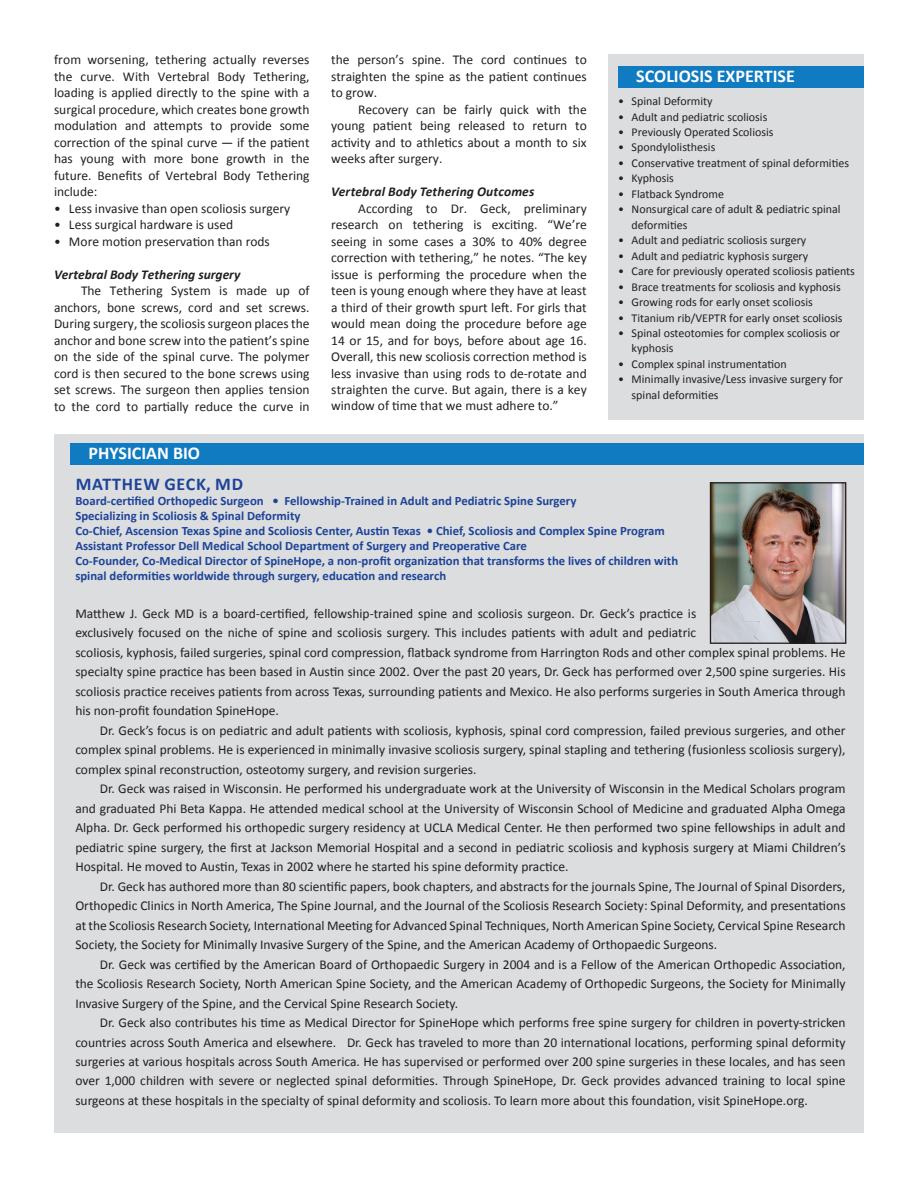
<style>
.page{position:relative;width:918px;height:1188px;background:#fff}
.page>*{position:absolute;margin:0;border:0;box-sizing:border-box;transform-origin:0 0}
.t1{font:700 18px "Calibri";color:#fff}
.t2{font:700 18px "Calibri";letter-spacing:.04em;color:#1e4499}
.t3{font:13.5px/16.5px "Calibri";color:#231f20;text-align:justify}
.t4{font:italic 700 13.5px "Calibri";color:#231f20}
.t5{font:700 12.75px/15px "Calibri";color:#1e4499}
.t6{font:12px/15.5px "Calibri";color:#231f20}
</style>
<div class="page">
<div style="left:608px;top:54px;width:256px;height:365px;background:#dcdddf"></div>
<div style="left:618px;top:66px;width:245px;height:22px;background:#107bc1"></div>
<div style="left:54px;top:434px;width:810px;height:698px;background:#dcdddf"></div>
<div style="left:71px;top:443px;width:793px;height:21px;background:#107bc1"></div>
<img style="left:712px;top:484px;width:132px;height:158px">
<div style="left:710px;top:482px;width:136px;height:162px;border:1px solid #231f20"></div>
<p class="t3" style="left:54px;top:51px;width:257px">from worsening, tethering actually reverses the curve. With Vertebral Body Tethering, loading is applied directly to the spine with a surgical procedure, which creates bone growth modulation and attempts to provide some correction of the spinal curve — if the patient has young with more bone growth in the future. Benefits of Vertebral Body Tethering include:</p>
<p class="t3" style="left:54px;top:199px;width:238px">• Less invasive than open scoliosis surgery</p>
<p class="t3" style="left:54px;top:216px;width:181px">• Less surgical hardware is used</p>
<p class="t3" style="left:54px;top:232px;width:217px">• More motion preservation than rods</p>
<p class="t4" style="left:54px;top:266px;width:188px">Vertebral Body Tethering surgery</p>
<p class="t3" style="left:54px;top:282px;width:257px;text-indent:27px">The Tethering System is made up of anchors, bone screws, cord and set screws.<br>During surgery, the scoliosis surgeon places the anchor and bone screw into the patient’s spine on the side of the spinal curve. The polymer cord is then secured to the bone screws using set screws. The surgeon then applies tension to the cord to partially reduce the curve in</p>
<h1 class="t1" style="left:89px;top:442px;width:113px">PHYSICIAN BIO</h1>
<p class="t3" style="left:331px;top:51px;width:257px">the person’s spine. The cord continues to straighten the spine as the patient continues to grow.</p>
<p class="t3" style="left:331px;top:100px;width:257px;text-indent:27px">Recovery can be fairly quick with the young patient being released to return to activity and to athletics about a month to six weeks after surgery.</p>
<p class="t4" style="left:331px;top:183px;width:205px">Vertebral Body Tethering Outcomes</p>
<p class="t3" style="left:331px;top:199px;width:257px;text-indent:27px">According to Dr. Geck, preliminary research on tethering is exciting. “We’re seeing in some cases a 30% to 40% degree correction with tethering,” he notes. “The key issue is performing the procedure when the teen is young enough where they have at least a third of their growth spurt left. For girls that would mean doing the procedure before age 14 or 15, and for boys, before about age 16.<br>Overall, this new scoliosis correction method is less invasive than using rods to de-rotate and straighten the curve. But again, there is a key window of time that we must adhere to.”</p>
<h1 class="t1" style="left:636px;top:65px;width:160px">SCOLIOSIS EXPERTISE</h1>
<p class="t6" style="left:618px;top:93px;width:96px">• Spinal Deformity</p>
<p class="t6" style="left:618px;top:108px;width:151px">• Adult and pediatric scoliosis</p>
<p class="t6" style="left:618px;top:124px;width:157px">• Previously Operated Scoliosis</p>
<p class="t6" style="left:618px;top:139px;width:99px">• Spondylolisthesis</p>
<p class="t6" style="left:618px;top:155px;width:232px">• Conservative treatment of spinal deformities</p>
<p class="t6" style="left:618px;top:170px;width:57px">• Kyphosis</p>
<p class="t6" style="left:618px;top:186px;width:108px">• Flatback Syndrome</p>
<p class="t6" style="left:632px;top:201px;width:211px;text-indent:-14px">• Nonsurgical care of adult &amp; pediatric spinal deformities</p>
<p class="t6" style="left:618px;top:232px;width:190px">• Adult and pediatric scoliosis surgery</p>
<p class="t6" style="left:618px;top:247px;width:192px">• Adult and pediatric kyphosis surgery</p>
<p class="t6" style="left:618px;top:263px;width:238px">• Care for previously operated scoliosis patients</p>
<p class="t6" style="left:618px;top:278px;width:224px">• Brace treatments for scoliosis and kyphosis</p>
<p class="t6" style="left:618px;top:294px;width:196px">• Growing rods for early onset scoliosis</p>
<p class="t6" style="left:618px;top:309px;width:226px">• Titanium rib/VEPTR for early onset scoliosis</p>
<p class="t6" style="left:632px;top:325px;width:210px;text-indent:-14px">• Spinal osteotomies for complex scoliosis or kyphosis</p>
<p class="t6" style="left:618px;top:356px;width:170px">• Complex spinal instrumentation</p>
<p class="t6" style="left:632px;top:371px;width:213px;text-indent:-14px">• Minimally invasive/Less invasive surgery for spinal deformities</p>
<h1 class="t2" style="left:76px;top:473px;width:169px">Matthew Geck, MD</h1>
<p class="t5" style="left:75px;top:493px;width:604px">Board-certified Orthopedic Surgeon • Fellowship-Trained in Adult and Pediatric Spine Surgery<br>Specializing in Scoliosis &amp; Spinal Deformity<br>Co-Chief, Ascension Texas Spine and Scoliosis Center, Austin Texas • Chief, Scoliosis and Complex Spine Program Assistant Professor Dell Medical School Department of Surgery and Preoperative Care<br>Co-Founder, Co-Medical Director of SpineHope, a non-profit organization that transforms the lives of children with spinal deformities worldwide through surgery, education and research</p>
<p class="t3" style="left:75px;top:603px;width:772px;line-height:19.5px;text-align:left">Matthew J. Geck MD is a board-certified, fellowship-trained spine and scoliosis surgeon. Dr. Geck’s practice is<br>exclusively focused on the niche of spine and scoliosis surgery. This includes patients with adult and pediatric<br>scoliosis, kyphosis, failed surgeries, spinal cord compression, flatback syndrome from Harrington Rods and other complex spinal problems. He specialty spine practice has been based in Austin since 2002. Over the past 20 years, Dr. Geck has performed over 2,500 spine surgeries. His scoliosis practice receives patients from across Texas, surrounding patients and Mexico. He also performs surgeries in South America through his non-profit foundation SpineHope.</p>
<p class="t3" style="left:75px;top:720px;width:772px;line-height:19.5px;text-indent:25px">Dr. Geck’s focus is on pediatric and adult patients with scoliosis, kyphosis, spinal cord compression, failed previous surgeries, and other complex spinal problems. He is experienced in minimally invasive scoliosis surgery, spinal stapling and tethering (fusionless scoliosis surgery), complex spinal reconstruction, osteotomy surgery, and revision surgeries.</p>
<p class="t3" style="left:75px;top:778px;width:772px;line-height:19.5px;text-indent:25px">Dr. Geck was raised in Wisconsin. He performed his undergraduate work at the University of Wisconsin in the Medical Scholars program and graduated Phi Beta Kappa. He attended medical school at the University of Wisconsin School of Medicine and graduated Alpha Omega Alpha. Dr. Geck performed his orthopedic surgery residency at UCLA Medical Center. He then performed two spine fellowships in adult and pediatric spine surgery, the first at Jackson Memorial Hospital and a second in pediatric scoliosis and kyphosis surgery at Miami Children’s Hospital. He moved to Austin, Texas in 2002 where he started his spine deformity practice.</p>
<p class="t3" style="left:75px;top:876px;width:772px;line-height:19.5px;text-indent:25px">Dr. Geck has authored more than 80 scientific papers, book chapters, and abstracts for the journals Spine, The Journal of Spinal Disorders, Orthopedic Clinics in North America, The Spine Journal, and the Journal of the Scoliosis Research Society: Spinal Deformity, and presentations at the Scoliosis Research Society, International Meeting for Advanced Spinal Techniques, North American Spine Society, Cervical Spine Research Society, the Society for Minimally Invasive Surgery of the Spine, and the American Academy of Orthopaedic Surgeons.</p>
<p class="t3" style="left:75px;top:954px;width:772px;line-height:19.5px;text-indent:25px">Dr. Geck was certified by the American Board of Orthopaedic Surgery in 2004 and is a Fellow of the American Orthopedic Association, the Scoliosis Research Society, North American Spine Society, and the American Academy of Orthopedic Surgeons, the Society for Minimally Invasive Surgery of the Spine, and the Cervical Spine Research Society.</p>
<p class="t3" style="left:75px;top:1012px;width:772px;line-height:19.5px;text-indent:25px">Dr. Geck also contributes his time as Medical Director for SpineHope which performs free spine surgery for children in poverty-stricken countries across South America and elsewhere. Dr. Geck has traveled to more than 20 international locations, performing spinal deformity surgeries at various hospitals across South America. He has supervised or performed over 200 spine surgeries in these locales, and has seen over 1,000 children with severe or neglected spinal deformities. Through SpineHope, Dr. Geck provides advanced training to local spine surgeons at these hospitals in the specialty of spinal deformity and scoliosis. To learn more about this foundation, visit SpineHope.org.</p>
</div>
